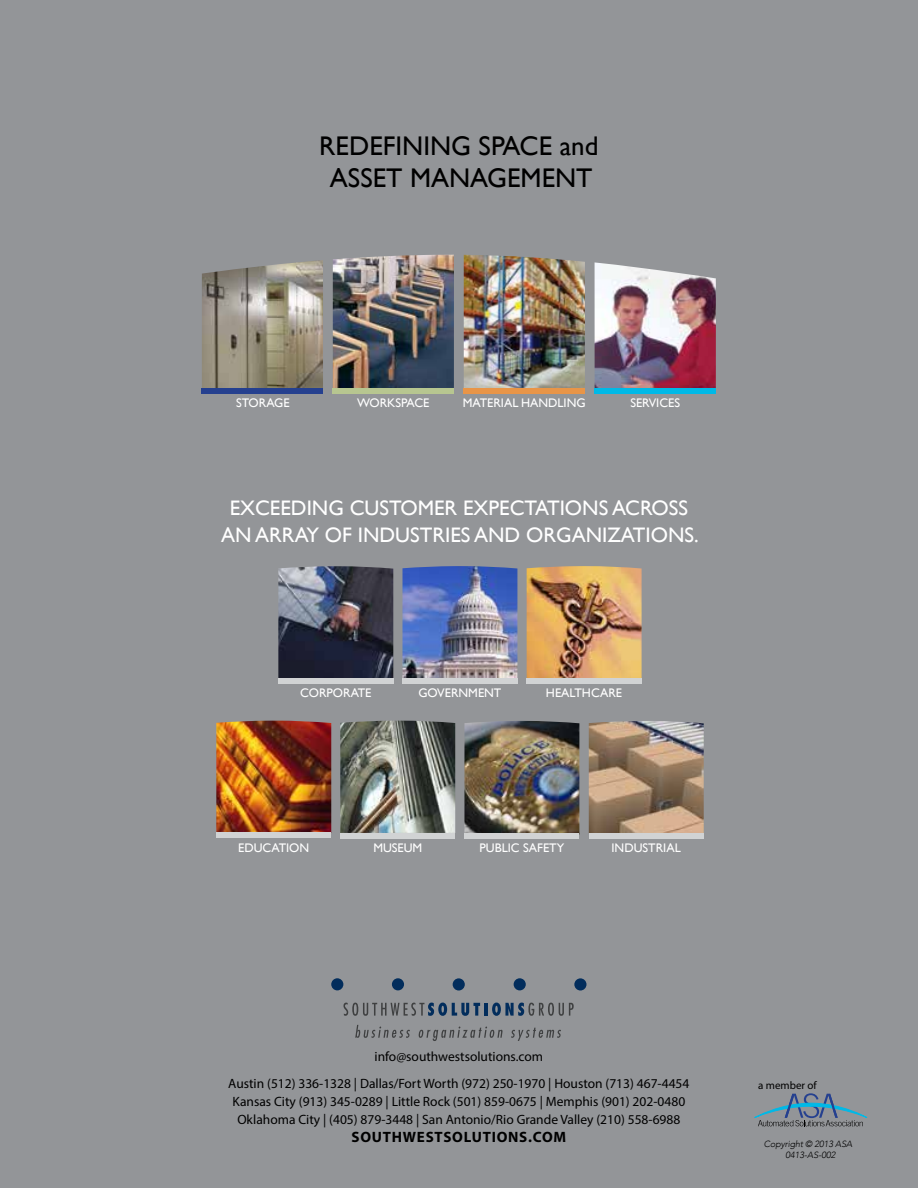
<style>
.page{position:relative;width:918px;height:1188px;background:#939598}
.page>*{position:absolute;margin:0;border:0;box-sizing:border-box;transform-origin:0 0}
.t1{font:27px/32.4px "Gill Sans";color:#000;text-align:center}
.t2{font:21px/27px "Gill Sans";color:#fff;text-align:center}
.t3{font:700 15px "Myriad Pro";letter-spacing:.05em;color:#000}
.t4{font:13.5px/27px "Myriad Pro";color:#000;text-align:center}
.t5{font:12.45px "Gill Sans";color:#fff}
.t6{font:10.95px "Myriad Pro";color:#000}
.t7{font:italic 300 9px/10.8px "Avenir LT";letter-spacing:-.01em;color:#000;text-align:center}
</style>
<div class="page">
<svg style="left:754px;top:1093px;width:113px;height:33px"></svg>
<img style="left:278px;top:566px;width:115px;height:112px">
<div style="left:278px;top:678px;width:115px;height:6px;background:#d1d3d4"></div>
<img style="left:403px;top:566px;width:114px;height:112px">
<div style="left:402px;top:678px;width:115px;height:6px;background:#d1d3d4"></div>
<img style="left:527px;top:566px;width:115px;height:112px">
<div style="left:527px;top:678px;width:115px;height:6px;background:#d1d3d4"></div>
<img style="left:340px;top:721px;width:115px;height:112px">
<div style="left:340px;top:833px;width:115px;height:5px;background:#d1d3d4"></div>
<img style="left:216px;top:721px;width:115px;height:112px">
<div style="left:216px;top:833px;width:115px;height:5px;background:#d1d3d4"></div>
<img style="left:589px;top:721px;width:115px;height:112px">
<div style="left:589px;top:833px;width:115px;height:5px;background:#d1d3d4"></div>
<img style="left:464px;top:721px;width:115px;height:112px">
<div style="left:464px;top:833px;width:115px;height:5px;background:#d1d3d4"></div>
<svg style="left:355px;top:1025px;width:55px;height:13px"></svg>
<svg style="left:418px;top:1027px;width:85px;height:14px"></svg>
<svg style="left:511px;top:1028px;width:50px;height:13px"></svg>
<svg style="left:343px;top:1003px;width:137px;height:13px"></svg>
<hr style="left:484px;top:1003px;width:4px;height:13px;background:#022d5c">
<svg style="left:492px;top:1003px;width:82px;height:13px"></svg>
<svg style="left:574px;top:978px;width:12px;height:13px"></svg>
<svg style="left:331px;top:978px;width:12px;height:12px"></svg>
<svg style="left:453px;top:978px;width:12px;height:13px"></svg>
<div style="left:392px;top:978px;width:12px;height:12px;background:#022d5c;border-radius:50%"></div>
<svg style="left:514px;top:978px;width:12px;height:12px"></svg>
<img style="left:202px;top:260px;width:121px;height:128px">
<div style="left:202px;top:388px;width:121px;height:5px;background:#25408f"></div>
<img style="left:464px;top:255px;width:121px;height:133px">
<div style="left:464px;top:388px;width:121px;height:5px;background:#e89548"></div>
<img style="left:333px;top:255px;width:121px;height:133px">
<div style="left:333px;top:388px;width:121px;height:5px;background:#b7c690"></div>
<img style="left:595px;top:262px;width:121px;height:126px">
<div style="left:595px;top:388px;width:121px;height:5px;background:#00b9e7"></div>
<h1 class="t1" style="left:319px;top:130px;width:281px">REDEFINING SPACE and<br>ASSET MANAGEMENT</h1>
<p class="t5" style="left:236px;top:396px;width:55px">STORAGE</p>
<p class="t5" style="left:357px;top:396px;width:74px">WORKSPACE</p>
<p class="t5" style="left:463px;top:396px;width:124px">MATERIAL HANDLING</p>
<p class="t5" style="left:630px;top:396px;width:51px">SERVICES</p>
<h2 class="t2" style="left:221px;top:495px;width:479px">EXCEEDING CUSTOMER EXPECTATIONS ACROSS<br>AN ARRAY OF INDUSTRIES AND ORGANIZATIONS.</h2>
<p class="t5" style="left:300px;top:686px;width:73px">CORPORATE</p>
<p class="t5" style="left:418px;top:686px;width:85px">GOVERNMENT</p>
<p class="t5" style="left:546px;top:686px;width:78px">HEALTHCARE</p>
<p class="t5" style="left:238px;top:841px;width:73px">EDUCATION</p>
<p class="t5" style="left:373px;top:841px;width:51px">MUSEUM</p>
<p class="t5" style="left:480px;top:841px;width:86px">PUBLIC SAFETY</p>
<p class="t5" style="left:612px;top:841px;width:71px">INDUSTRIAL</p>
<p class="t4" style="left:228px;top:1043px;width:463px">info@southwestsolutions.com<br>Austin (512) 336-1328 | Dallas/Fort Worth (972) 250-1970 | Houston (713) 467-4454</p>
<p class="t4" style="left:232px;top:1093px;width:454px;line-height:18px">Kansas City (913) 345-0289 | Little Rock (501) 859-0675 | Memphis (901) 202-0480<br>Oklahoma City | (405) 879-3448 | San Antonio/Rio Grande Valley (210) 558-6988</p>
<p class="t3" style="left:352px;top:1127px;width:216px">SOUTHWESTSOLUTIONS.COM</p>
<p class="t6" style="left:758px;top:1078px;width:60px">a member of</p>
<p class="t7" style="left:764px;top:1139px;width:90px">Copyright © 2013 ASA<br>0413-AS-002</p>
</div>
